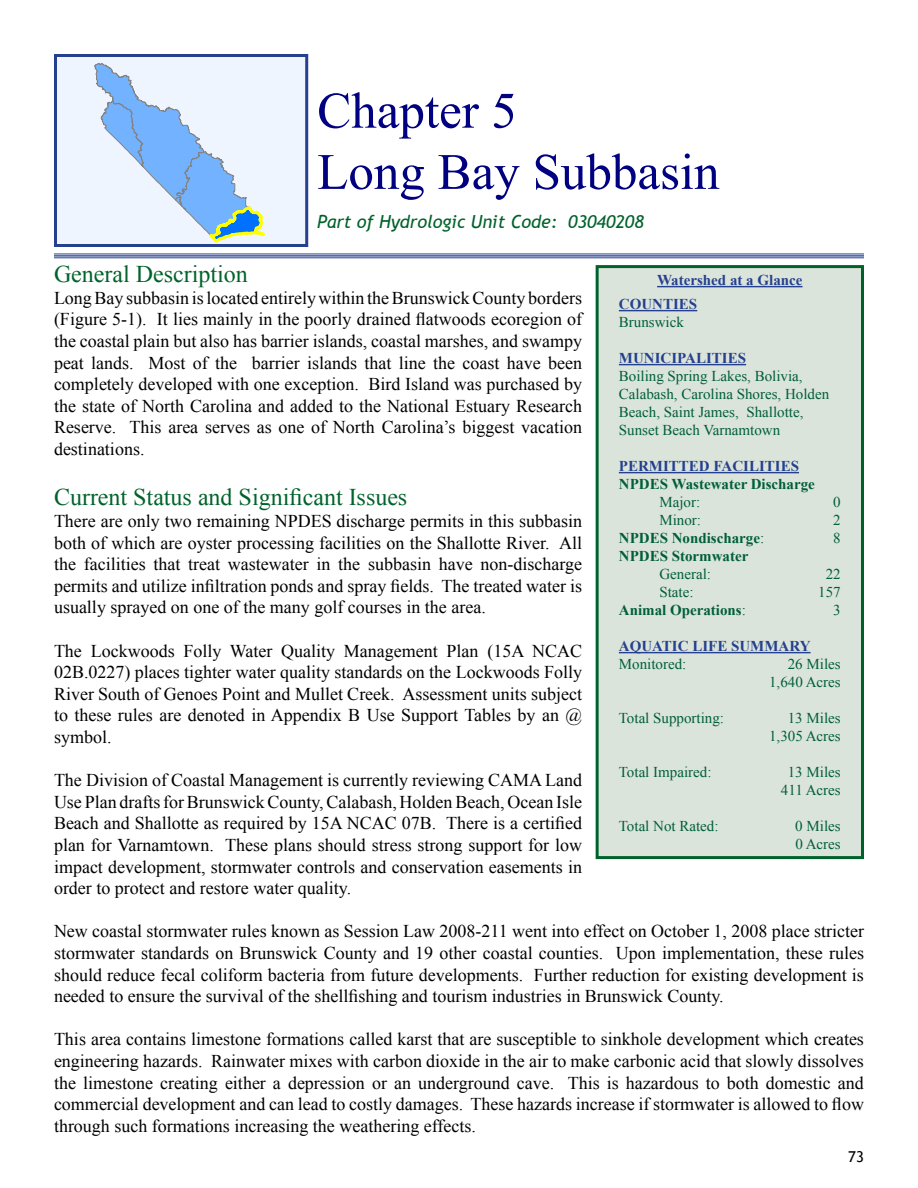
<style>
.page{position:relative;width:918px;height:1188px;background:#fff}
.page>*{position:absolute;margin:0;border:0;box-sizing:border-box;transform-origin:0 0}
.t1{font:51px/61.2px "Times New Roman";color:#000080}
.t2{font:24px "Times New Roman";color:#00622b}
.t3{font:18px/21.6px "Times New Roman";color:#000;text-align:justify}
.t4{font:italic 18px "Trebuchet MS";color:#00622b}
.t5{font:15px/18px "Times New Roman";color:#005f38}
.t6{font:700 15px/24px "Times New Roman";color:#25408f}
.t7{font:700 15px "Times New Roman";color:#005f38}
.t8{font:15px "Trebuchet MS";color:#000}
.s1{font-weight:400}
</style>
<div class="page">
<div style="left:597px;top:267px;width:265px;height:591px;background:#dbe4da"></div>
<hr style="left:657px;top:286px;width:146px;height:1px;background:#25408f">
<hr style="left:619px;top:310px;width:78px;height:1px;background:#25408f">
<hr style="left:619px;top:364px;width:127px;height:1px;background:#25408f">
<hr style="left:619px;top:472px;width:180px;height:1px;background:#25408f">
<hr style="left:619px;top:652px;width:192px;height:1px;background:#25408f">
<div style="left:596px;top:265px;width:268px;height:594px;border:3px solid #00622b"></div>
<div style="left:56px;top:56px;width:251px;height:190px;background:#eef5ff"></div>
<svg style="left:94px;top:63px;width:171px;height:180px"></svg>
<div style="left:54px;top:54px;width:254px;height:193px;border:3px solid #25408f"></div>
<hr style="left:54px;top:254px;width:810px;height:1px;background:#25408f">
<hr style="left:54px;top:255px;width:810px;height:2px;background:#25408f">
<hr style="left:54px;top:257px;width:810px;height:1px;background:#25408f">
<h1 class="t1" style="left:317px;top:79px;width:404px">Chapter 5<br>Long Bay Subbasin</h1>
<p class="t4" style="left:317px;top:211px;width:328px">Part of Hydrologic Unit Code: 03040208</p>
<h2 class="t2" style="left:54px;top:258px;width:195px">General Description</h2>
<p class="t3" style="left:54px;top:287px;width:530px">Long Bay subbasin is located entirely within the Brunswick County borders (Figure 5-1). It lies mainly in the poorly drained flatwoods ecoregion of the coastal plain but also has barrier islands, coastal marshes, and swampy peat lands. Most of the barrier islands that line the coast have been completely developed with one exception. Bird Island was purchased by the state of North Carolina and added to the National Estuary Research Reserve. This area serves as one of North Carolina’s biggest vacation destinations.</p>
<h2 class="t2" style="left:54px;top:481px;width:355px">Current Status and Significant Issues</h2>
<p class="t3" style="left:54px;top:510px;width:530px">There are only two remaining NPDES discharge permits in this subbasin both of which are oyster processing facilities on the Shallotte River. All the facilities that treat wastewater in the subbasin have non-discharge permits and utilize infiltration ponds and spray fields. The treated water is usually sprayed on one of the many golf courses in the area.</p>
<p class="t3" style="left:54px;top:639px;width:530px">The Lockwoods Folly Water Quality Management Plan (15A NCAC 02B.0227) places tighter water quality standards on the Lockwoods Folly River South of Genoes Point and Mullet Creek. Assessment units subject to these rules are denoted in Appendix B Use Support Tables by an @ symbol.</p>
<p class="t3" style="left:54px;top:769px;width:530px">The Division of Coastal Management is currently reviewing CAMA Land Use Plan drafts for Brunswick County, Calabash, Holden Beach, Ocean Isle Beach and Shallotte as required by 15A NCAC 07B. There is a certified plan for Varnamtown. These plans should stress strong support for low impact development, stormwater controls and conservation easements in order to protect and restore water quality.</p>
<p class="t3" style="left:54px;top:920px;width:812px">New coastal stormwater rules known as Session Law 2008-211 went into effect on October 1, 2008 place stricter stormwater standards on Brunswick County and 19 other coastal counties. Upon implementation, these rules should reduce fecal coliform bacteria from future developments. Further reduction for existing development is needed to ensure the survival of the shellfishing and tourism industries in Brunswick County.</p>
<p class="t3" style="left:54px;top:1028px;width:812px">This area contains limestone formations called karst that are susceptible to sinkhole development which creates engineering hazards. Rainwater mixes with carbon dioxide in the air to make carbonic acid that slowly dissolves the limestone creating either a depression or an underground cave. This is hazardous to both domestic and commercial development and can lead to costly damages. These hazards increase if stormwater is allowed to flow through such formations increasing the weathering effects.</p>
<p class="t6" style="left:619px;top:268px;width:185px;text-indent:38px">Watershed at a Glance<br>COUNTIES</p>
<p class="t5" style="left:619px;top:313px;width:66px">Brunswick</p>
<p class="t6" style="left:619px;top:346px;width:129px">MUNICIPALITIES</p>
<p class="t5" style="left:619px;top:367px;width:212px">Boiling Spring Lakes, Bolivia,<br>Calabash, Carolina Shores, Holden<br>Beach, Saint James, Shallotte,<br>Sunset Beach Varnamtown</p>
<p class="t6" style="left:619px;top:454px;width:182px">PERMITTED FACILITIES</p>
<p class="t7" style="left:619px;top:474px;width:198px">NPDES Wastewater Discharge</p>
<p class="t5" style="left:659px;top:493px;width:42px">Major:</p>
<p class="t5" style="left:833px;top:493px;width:9px">0</p>
<p class="t5" style="left:659px;top:511px;width:43px">Minor:</p>
<p class="t5" style="left:833px;top:511px;width:9px">2</p>
<p class="t7" style="left:619px;top:528px;width:147px">NPDES Nondischarge<span class="s1">:</span></p>
<p class="t5" style="left:833px;top:529px;width:9px">8</p>
<p class="t7" style="left:619px;top:546px;width:131px">NPDES Stormwater</p>
<p class="t5" style="left:659px;top:565px;width:53px">General:</p>
<p class="t5" style="left:826px;top:565px;width:16px">22</p>
<p class="t5" style="left:659px;top:583px;width:36px">State:</p>
<p class="t5" style="left:818px;top:583px;width:24px">157</p>
<p class="t7" style="left:619px;top:600px;width:129px">Animal Operations<span class="s1">:</span></p>
<p class="t5" style="left:833px;top:601px;width:9px">3</p>
<p class="t6" style="left:619px;top:634px;width:193px">AQUATIC LIFE SUMMARY</p>
<p class="t5" style="left:619px;top:655px;width:69px">Monitored:</p>
<p class="t5" style="left:769px;top:655px;width:73px;text-align:right">26 Miles<br>1,640 Acres</p>
<p class="t5" style="left:619px;top:709px;width:107px">Total Supporting:</p>
<p class="t5" style="left:769px;top:709px;width:73px;text-align:right">13 Miles<br>1,305 Acres</p>
<p class="t5" style="left:619px;top:763px;width:94px">Total Impaired:</p>
<p class="t5" style="left:781px;top:763px;width:61px;text-align:center">13 Miles<br>411 Acres</p>
<p class="t5" style="left:619px;top:817px;width:101px">Total Not Rated:</p>
<p class="t5" style="left:795px;top:817px;width:47px">0 Miles<br>0 Acres</p>
<p class="t8" style="left:848px;top:1148px;width:17px">73</p>
</div>
